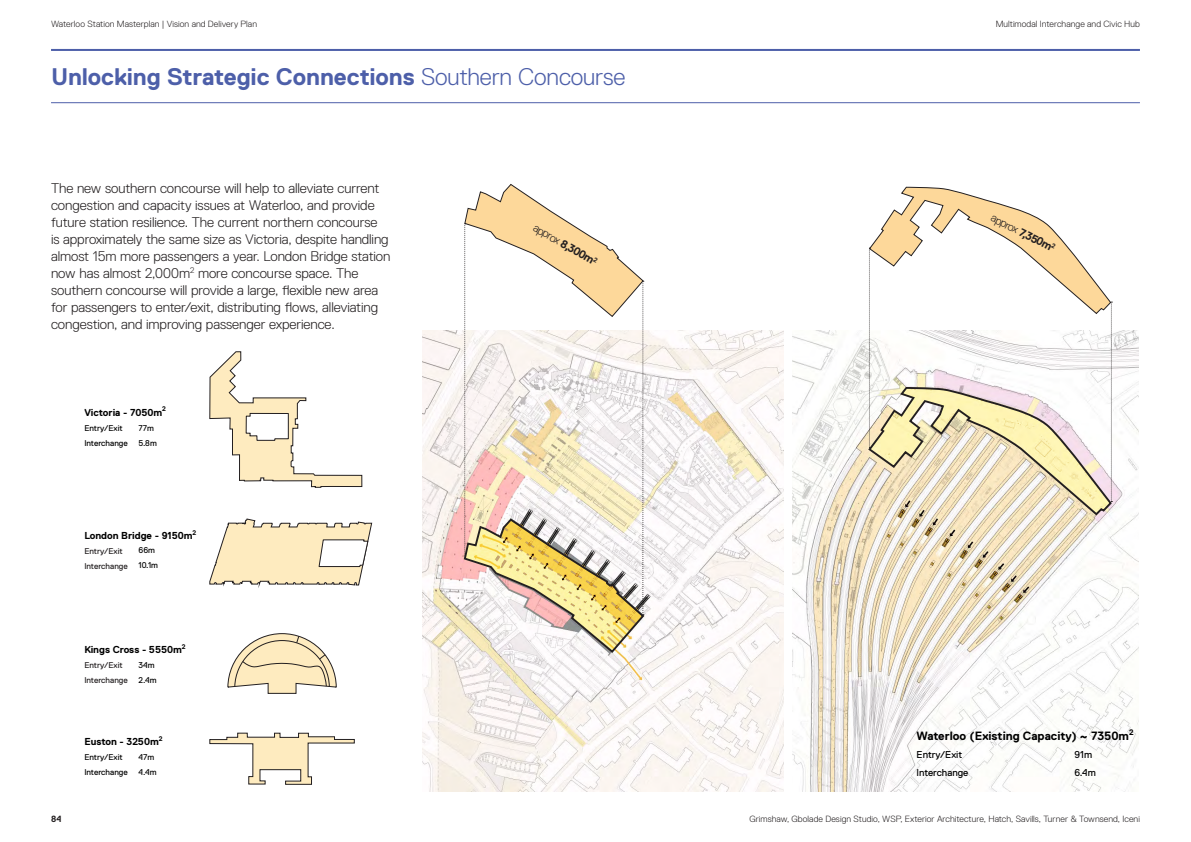
<style>
.page{position:relative;width:1191px;height:842px;background:#fff}
.page>*{position:absolute;margin:0;border:0;box-sizing:border-box;transform-origin:0 0}
.t1{font:700 24px "Replica Std";letter-spacing:-.005em;color:#4d5fa9}
.Body_Text_Rep_Lt_14_17{font:300 14px/17px "Replica Std";letter-spacing:-.005em;color:#231f20}
.t2{font:700 12px "Replica Std";color:#000}
.t3{font:300 11.4px "Replica Std";color:#231f20}
.TITLE_2{font:700 10.1px "Replica Std";color:#000}
.t4{font:10px/18px "Replica Std";color:#000}
.t5{font:300 9px "Replica Std";letter-spacing:.005em;color:#231f20}
.t6{font:700 9px "Replica Std";color:#231f20}
.TITLE_2-2{font:8.4px "Replica Std";color:#000}
.TITLE_2-3{font:8.4px "Replica Std";color:#231f20}
.s1{font-weight:300}
.s2{font-weight:700}
</style>
<div class="page">
<hr style="left:51px;top:49px;width:1089px;height:2px;background:#4d5fa9">
<hr style="left:51px;top:102px;width:1089px;height:1px;background:#4d5fa9">
<img style="left:422px;top:330px;width:361px;height:462px">
<img style="left:792px;top:330px;width:346px;height:462px">
<svg style="left:462px;top:184px;width:183px;height:470px"></svg>
<svg style="left:867px;top:187px;width:246px;height:330px"></svg>
<svg style="left:209px;top:351px;width:153px;height:137px"></svg>
<svg style="left:209px;top:518px;width:163px;height:267px"></svg>
<p class="t5" style="left:51px;top:19px;width:207px">Waterloo Station Masterplan | Vision and Delivery Plan</p>
<h2 class="t1" style="left:51px;top:63px;width:576px">Unlocking Strategic Connections <span class="s1">Southern Concourse</span></h2>
<p class="t5" style="left:995px;top:19px;width:146px">Multimodal Interchange and Civic Hub</p>
<p class="Body_Text_Rep_Lt_14_17" style="left:51px;top:180px;width:341px">The new southern concourse will help to alleviate current congestion and capacity issues at Waterloo, and provide future station resilience. The current northern concourse<br>is approximately the same size as Victoria, despite handling almost 15m more passengers a year. London Bridge station now has almost 2,000m<sup>2</sup> more concourse space. The southern concourse will provide a large, flexible new area for passengers to enter/exit, distributing flows, alleviating congestion, and improving passenger experience.</p>
<p class="TITLE_2" style="left:84px;top:407px;width:83px">Victoria - 7050m<sup>2</sup></p>
<p class="TITLE_2-2" style="left:84px;top:423px;width:40px">Entry/Exit</p>
<p class="TITLE_2-2" style="left:84px;top:438px;width:45px">Interchange</p>
<p class="TITLE_2-2" style="left:139px;top:423px;width:17px">77m</p>
<p class="TITLE_2-2" style="left:139px;top:438px;width:20px">5.8m</p>
<p class="TITLE_2" style="left:84px;top:530px;width:114px">London Bridge - 9150m<sup>2</sup></p>
<p class="TITLE_2-3" style="left:84px;top:546px;width:40px">Entry/Exit</p>
<p class="TITLE_2-3" style="left:84px;top:561px;width:45px">Interchange</p>
<p class="TITLE_2-2" style="left:139px;top:545px;width:18px">66m</p>
<p class="TITLE_2-2" style="left:139px;top:561px;width:21px">10.1m</p>
<p class="TITLE_2" style="left:84px;top:644px;width:103px">Kings Cross - 5550m<sup>2</sup></p>
<p class="TITLE_2-3" style="left:84px;top:660px;width:40px">Entry/Exit</p>
<p class="TITLE_2-3" style="left:84px;top:676px;width:45px">Interchange</p>
<p class="TITLE_2-2" style="left:139px;top:660px;width:18px">34m</p>
<p class="TITLE_2-2" style="left:139px;top:676px;width:19px">2.4m</p>
<p class="t6" style="left:51px;top:814px;width:12px">84</p>
<p class="TITLE_2" style="left:84px;top:736px;width:80px">Euston - 3250m<sup>2</sup></p>
<p class="TITLE_2-2" style="left:84px;top:753px;width:40px">Entry/Exit</p>
<p class="TITLE_2-2" style="left:84px;top:768px;width:45px">Interchange</p>
<p class="TITLE_2-2" style="left:139px;top:753px;width:17px">47m</p>
<p class="TITLE_2-2" style="left:139px;top:768px;width:19px">4.4m</p>
<p class="t3" style="left:537px;top:221px;width:73px;rotate:30deg">approx <span class="s2">8,300m</span><sup>2</sup></p>
<p class="t3" style="left:994px;top:211px;width:72px;rotate:27deg">approx <span class="s2">7,350m</span><sup>2</sup></p>
<p class="t2" style="left:916px;top:729px;width:218px">Waterloo (Existing Capacity) ~ 7350m<sup>2</sup></p>
<p class="t4" style="left:916px;top:746px;width:53px">Entry/Exit<br>Interchange</p>
<p class="t4" style="left:1074px;top:746px;width:23px">91m<br>6.4m</p>
<p class="t5" style="left:749px;top:814px;width:392px">Grimshaw, Gbolade Design Studio, WSP, Exterior Architecture, Hatch, Savills, Turner &amp; Townsend, Iceni</p>
</div>
